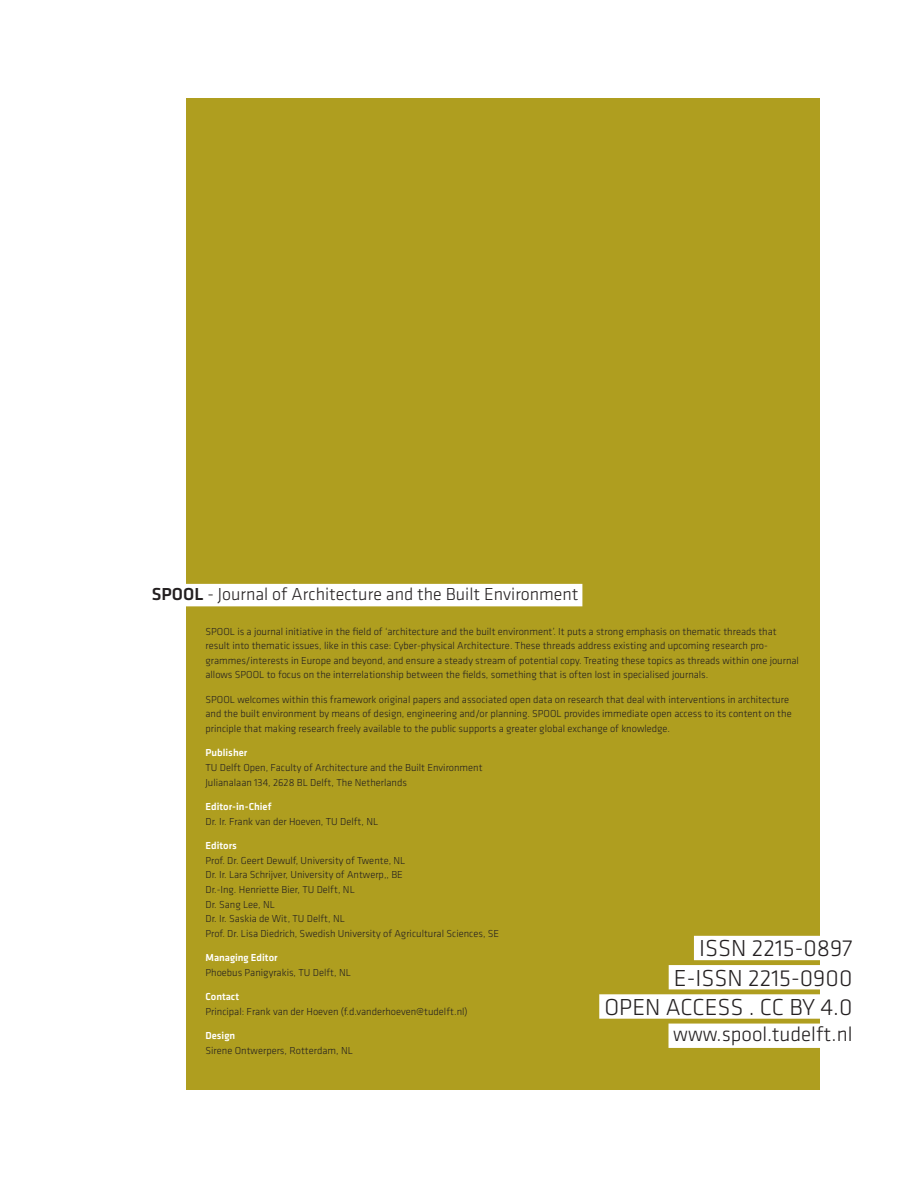
<style>
.page{position:relative;width:918px;height:1188px;background:#fff}
.page>*{position:absolute;margin:0;border:0;box-sizing:border-box;transform-origin:0 0}
.t1{font:300 24px/29.2px "Klavika";color:#231f20;text-align:right}
.t2{font:300 21px "Klavika";color:#231f20}
.ISSUE_Colophon_-_Tit{font:300 18px "Klavika";color:#231f20}
.BODY_Special_Small{font:300 10.5px/14.7px "Klavika";color:#231f20}
.s1{font-weight:500}
.s2{font-weight:500;color:#fff}
</style>
<div class="page">
<div style="left:186px;top:98px;width:634px;height:992px;background:#af9e1f"></div>
<div style="left:669px;top:1024px;width:183px;height:24px;background:#fff"></div>
<div style="left:694px;top:936px;width:158px;height:24px;background:#fff"></div>
<div style="left:669px;top:965px;width:183px;height:24px;background:#fff"></div>
<div style="left:599px;top:994px;width:253px;height:25px;background:#fff"></div>
<div style="left:152px;top:584px;width:430px;height:22px;background:#fff"></div>
<p class="ISSUE_Colophon_-_Tit" style="left:152px;top:585px;width:428px"><span class="s1">SPOOL</span> - Journal of Architecture and the Built Environment</p>
<p class="BODY_Special_Small" style="left:206px;top:624px;width:595px">SPOOL is a journal initiative in the field of ‘architecture and the built environment’. It puts a strong emphasis on thematic threads that result into thematic issues, like in this case: Cyber-physical Architecture. These threads address existing and upcoming research pro&shy;grammes/interests in Europe and beyond, and ensure a steady stream of potential copy. Treating these topics as threads within one journal allows SPOOL to focus on the interrelationship between the fields, something that is often lost in specialised journals.</p>
<p class="BODY_Special_Small" style="left:206px;top:692px;width:588px">SPOOL welcomes within this framework original papers and associated open data on research that deal with interventions in architecture and the built environment by means of design, engineering and/or planning. SPOOL provides immediate open access to its content on the principle that making research freely available to the public supports a greater global exchange of knowledge.</p>
<p class="BODY_Special_Small" style="left:206px;top:746px;width:279px"><span class="s2">Publisher<br></span>TU Delft Open, Faculty of Architecture and the Built Environment<br>Julianalaan 134, 2628 BL Delft, The Netherlands</p>
<p class="BODY_Special_Small" style="left:206px;top:799px;width:174px"><span class="s2">Editor-in-Chief<br></span>Dr. Ir. Frank van der Hoeven, TU Delft, NL</p>
<p class="BODY_Special_Small" style="left:206px;top:838px;width:295px"><span class="s2">Editors<br></span>Prof. Dr. Geert Dewulf, University of Twente, NL<br>Dr. Ir. Lara Schrijver, University of Antwerp,, BE<br>Dr.-Ing. Henriette Bier, TU Delft, NL<br>Dr. Sang Lee, NL<br>Dr. Ir. Saskia de Wit, TU Delft, NL<br>Prof. Dr. Lisa Diedrich, Swedish University of Agricultural Sciences, SE</p>
<p class="BODY_Special_Small" style="left:206px;top:950px;width:147px"><span class="s2">Managing Editor<br></span>Phoebus Panigyrakis, TU Delft, NL</p>
<p class="BODY_Special_Small" style="left:206px;top:989px;width:264px"><span class="s2">Contact<br></span>Principal: Frank van der Hoeven (f.d.vanderhoeven@tudelft.nl)</p>
<p class="BODY_Special_Small" style="left:206px;top:1028px;width:149px"><span class="s2">Design<br></span>Sirene Ontwerpers, Rotterdam, NL</p>
<h1 class="t1" style="left:605px;top:934px;width:249px">ISSN 2215-0897<br>E-ISSN 2215-0900<br>OPEN ACCESS . CC BY 4.0</h1>
<h2 class="t2" style="left:673px;top:1023px;width:181px">www.spool.tudelft.nl</h2>
</div>
